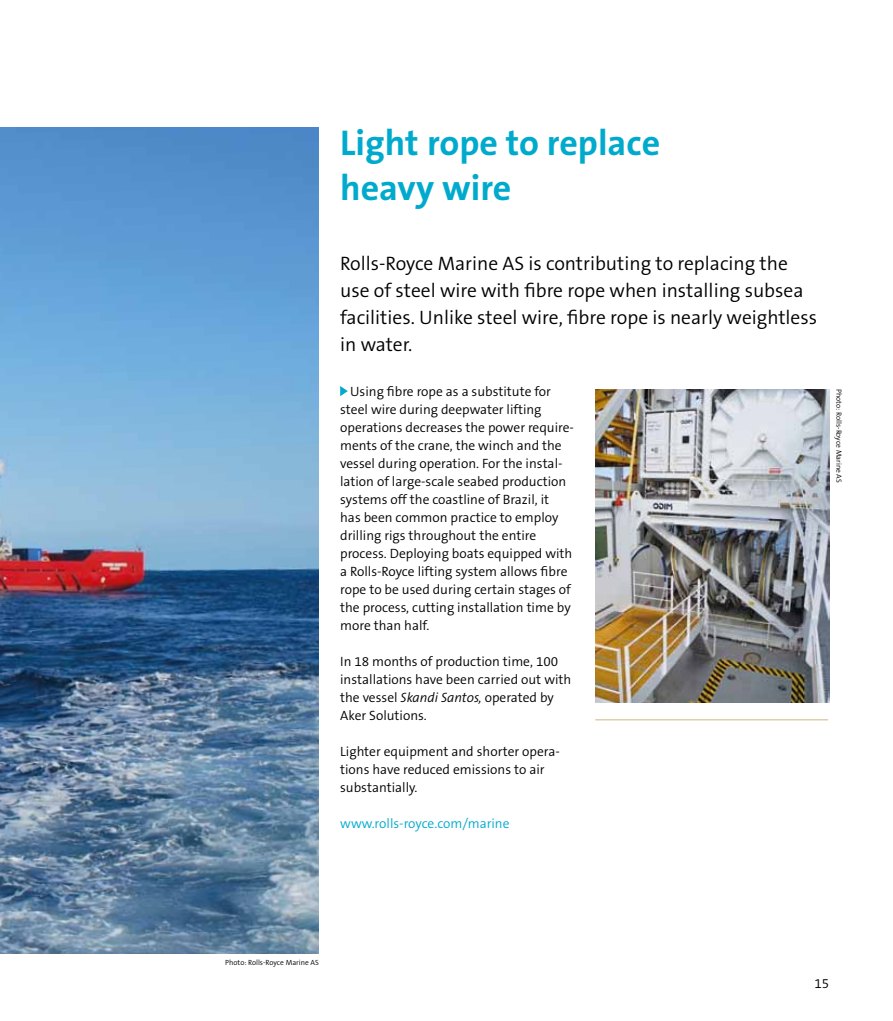
<style>
.page{position:relative;width:893px;height:1021px;background:#fff}
.page>*{position:absolute;margin:0;border:0;box-sizing:border-box;transform-origin:0 0}
.t1{font:700 36px/45px "The Sans B7";color:#00aacd}
.t2{font:300 19.5px/27px "The Sans B4";color:#000}
.t3{font:300 13.5px/18px "The Sans B4";color:#000}
.t4{font:300 13.5px "The Sans B4";color:#00aacd}
.t5{font:300 7.5px "The Sans B4";color:#000}
.s1{font-style:italic}
</style>
<div class="page">
<svg style="left:340px;top:386px;width:8px;height:10px"></svg>
<img style="left:0;top:128px;width:319px;height:825px">
<img style="left:595px;top:389px;width:234px;height:313px">
<hr style="left:595px;top:719px;width:233px;height:1px;background:#ccbd89">
<h1 class="t1" style="left:340px;top:121px;width:322px">Light rope to replace heavy wire</h1>
<h2 class="t2" style="left:340px;top:251px;width:478px">Rolls-Royce Marine AS is contributing to replacing the use of steel wire with fibre rope when installing subsea facilities. Unlike steel wire, fibre rope is nearly weightless in water.</h2>
<p class="t3" style="left:340px;top:383px;width:235px;text-indent:10px">Using fibre rope as a substitute for steel wire during deepwater lifting operations decreases the power require&shy;ments of the crane, the winch and the vessel during operation. For the instal&shy;lation of large-scale seabed production systems off the coastline of Brazil, it<br>has been common practice to employ drilling rigs throughout the entire process. Deploying boats equipped with a Rolls-Royce lifting system allows fibre rope to be used during certain stages of the process, cutting installation time by more than half.</p>
<p class="t3" style="left:340px;top:653px;width:233px">I n 18 months of production time, 100 installations have been carried out with the vessel <span class="s1">Skandi Santos,</span> operated by<br>Aker Solutions.</p>
<p class="t3" style="left:340px;top:743px;width:221px">Lighter equipment and shorter opera&shy;tions have reduced emissions to air substantially.</p>
<p class="t4" style="left:340px;top:816px;width:171px">www.rolls-royce.com/marine</p>
<p class="t5" style="left:843px;top:389px;width:94px;rotate:90deg">Photo: Rolls-Royce Marine AS</p>
<p class="t5" style="left:225px;top:958px;width:94px">Photo: Rolls-Royce Marine AS</p>
<p class="t3" style="left:814px;top:975px;width:16px">15</p>
</div>
